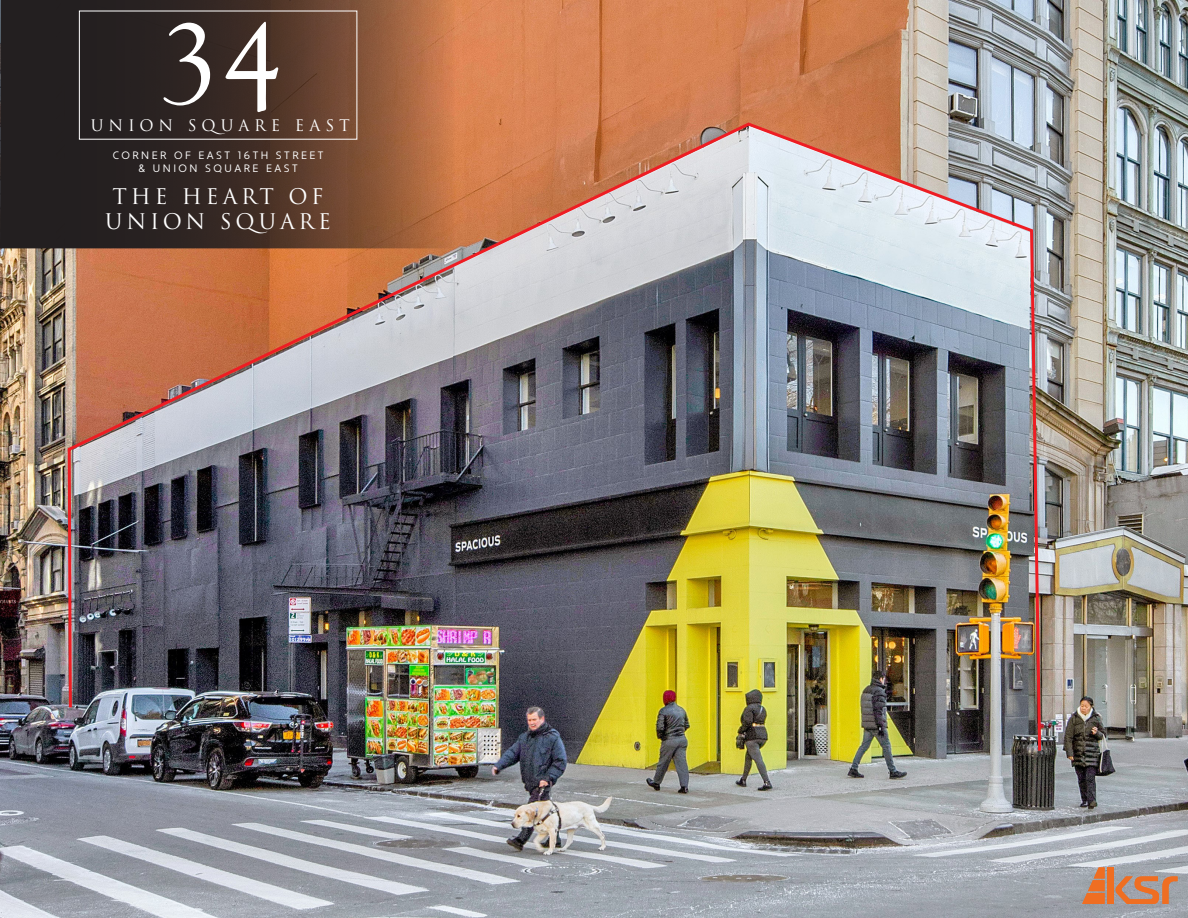
<style>
.page{position:relative;width:1188px;height:918px;background:#fff}
.page>*{position:absolute;margin:0;border:0;box-sizing:border-box;transform-origin:0 0}
.t1{font:119.55px "Goudy Old Style T";color:#fff}
.t2{font:21px "Trajan Pro 3";letter-spacing:.18em;color:#fff}
.t3{font:15.6px "Trajan Pro 3";letter-spacing:.31em;color:#fff}
.t4{font:10.8px/12.9px "Apertura";letter-spacing:.23em;color:#fff;text-align:center}
</style>
<div class="page">
<img style="left:0;top:0;width:1188px;height:918px">
<svg style="left:0;top:0;width:455px;height:248px;background:#4c352b"></svg>
<svg style="left:1114px;top:876px;width:64px;height:28px;background:#c3896b"></svg>
<div style="left:1108px;top:867px;width:6px;height:37px;background:#ef6e22"></div>
<svg style="left:1082px;top:867px;width:23px;height:37px"></svg>
<img style="left:66px;top:121px;width:977px;height:633px">
<p class="t1" style="left:159px;top:-1px;width:125px">34</p>
<p class="t4" style="left:113px;top:149px;width:212px">CORNER OF EAST 16TH STREET &amp; UNION SQUARE EAST</p>
<p class="t2" style="left:113px;top:182px;width:213px">THE HEART OF</p>
<p class="t2" style="left:105px;top:207px;width:227px">UNION SQUARE</p>
<p class="t3" style="left:91px;top:114px;width:260px">UNION SQUARE EAST</p>
</div>
